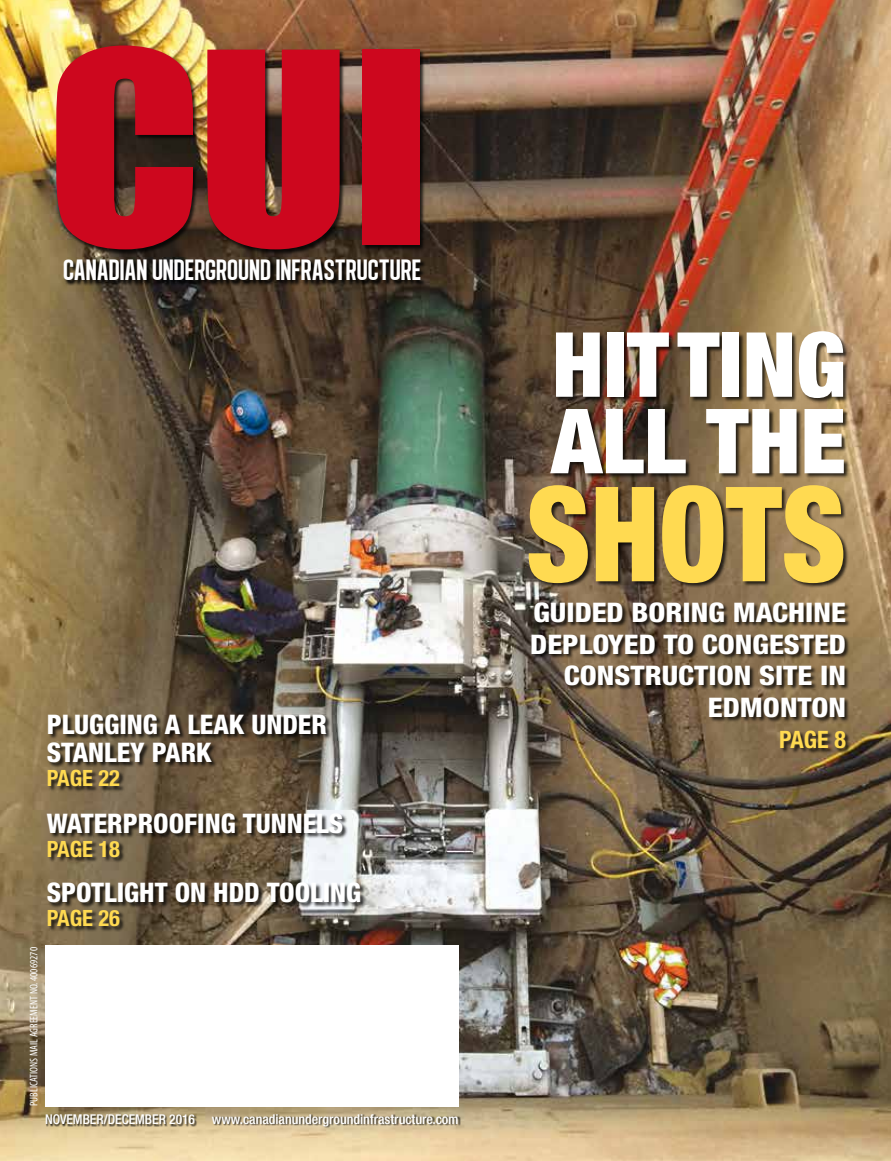
<style>
.page{position:relative;width:891px;height:1161px;background:#fff}
.page>*{position:absolute;margin:0;border:0;box-sizing:border-box;transform-origin:0 0}
.t1{font:247.5px "Impact";color:#cd071e;scale:1.14 1}
.t2{font:900 condensed 132px "Helvetica Neue";color:#ffda51;scale:.91 1}
.t3{font:900 condensed 90px/76.5px "Helvetica Neue";color:#fff}
.t4{font:30px "Algre Sans NC";color:#fff;scale:1.07 1}
.t5{font:800 condensed 27px/28.5px "Helvetica Neue";color:#fff}
.t6{font:800 condensed 27px "Helvetica Neue";color:#fff;scale:1.1 1}
.t7{font:700 condensed 24px "Helvetica Neue";color:#ffda51}
.t8{font:700 condensed 22.5px "Helvetica Neue";color:#ffda51}
.t9{font:500 condensed 13.5px "Helvetica Neue";color:#fff}
.t10{font:condensed 11.1px "Myriad Pro";color:#fff}
</style>
<div class="page">
<img style="left:0;top:0;width:891px;height:1161px">
<svg style="left:64px;top:260px;width:362px;height:26px;background:#241d15"></svg>
<div style="left:46px;top:1114px;width:151px;height:13px;background:#000;opacity:.75"></div>
<div style="left:213px;top:1114px;width:248px;height:14px;background:#000;opacity:.75"></div>
<div style="left:56px;top:46px;width:370px;height:209px;background:#000;opacity:.75"></div>
<div style="left:529px;top:332px;width:321px;height:256px;background:#000;opacity:.75"></div>
<div style="left:47px;top:714px;width:319px;height:218px;background:#000;opacity:.75"></div>
<div style="left:45px;top:945px;width:414px;height:162px;background:#fff"></div>
<div style="left:532px;top:603px;width:319px;height:151px;background:#000;opacity:.75"></div>
<h1 class="t1" style="left:46px;top:-44px;width:339px">cui</h1>
<p class="t4" style="left:63px;top:254px;width:336px">CANADIAN UNDERGROUND INFRASTRUCTURE</p>
<p class="t5" style="left:47px;top:709px;width:282px">PLUGGING A LEAK UNDER<br>STANLEY PARK</p>
<p class="t8" style="left:47px;top:765px;width:75px">PAGE 22</p>
<p class="t5" style="left:47px;top:808px;width:298px">WATERPROOFING TUNNELS</p>
<p class="t8" style="left:47px;top:835px;width:75px">PAGE 18</p>
<p class="t5" style="left:47px;top:877px;width:316px">SPOTLIGHT ON HDD TOOLING</p>
<p class="t8" style="left:47px;top:904px;width:75px">PAGE 26</p>
<p class="t10" style="left:27px;top:1106px;width:161px;rotate:-90deg">PUBLICATIONS MAIL AGREEMENT NO. 40069270</p>
<p class="t9" style="left:45px;top:1111px;width:415px">NOVEMBER/DECEMBER 2016 www.canadianundergroundinfrastructure.com</p>
<h3 class="t3" style="left:551px;top:325px;width:296px">HITTING<br>ALL THE</h3>
<h2 class="t2" style="left:526px;top:453px;width:353px">SHOTS</h2>
<p class="t6" style="left:533px;top:596px;width:15px">GUIDED</p>
<p class="t6" style="left:631px;top:596px;width:31px">BORING</p>
<p class="t6" style="left:733px;top:596px;width:65px">MACHINE</p>
<p class="t6" style="left:530px;top:627px;width:15px">DEPLOYED</p>
<p class="t6" style="left:663px;top:627px;width:65px">TO CONGESTED</p>
<p class="t6" style="left:564px;top:659px;width:31px">CONSTRU</p>
<p class="t6" style="left:678px;top:659px;width:29px">CTION</p>
<p class="t6" style="left:759px;top:659px;width:13px">SITE</p>
<p class="t6" style="left:820px;top:659px;width:12px">IN</p>
<p class="t6" style="left:708px;top:690px;width:66px">EDMONTON</p>
<p class="t7" style="left:779px;top:725px;width:68px">PAGE 8</p>
</div>
